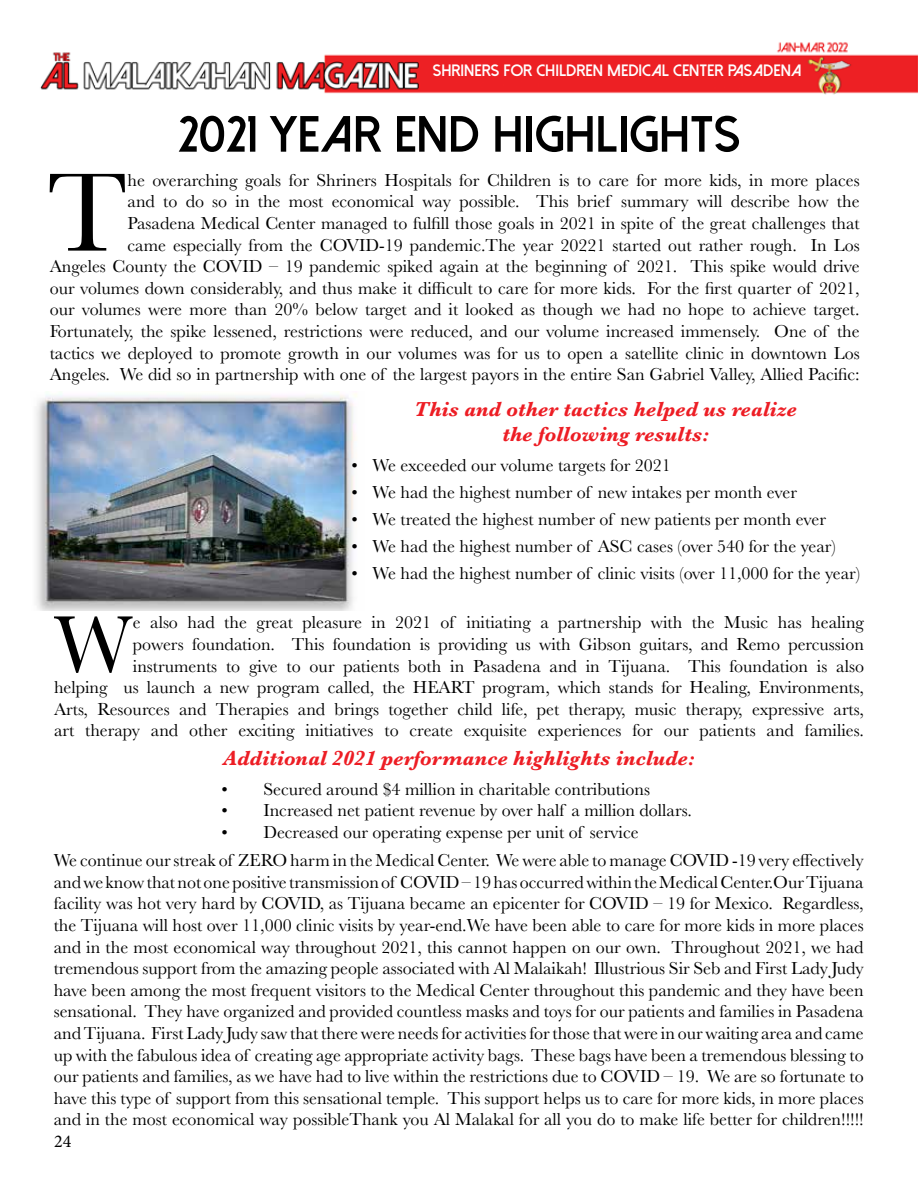
<style>
.page{position:relative;width:918px;height:1188px;background:#fff}
.page>*{position:absolute;margin:0;border:0;box-sizing:border-box;transform-origin:0 0}
.t1{font:115.8px "Baskerville";color:#000}
.t2{font:83.25px "Baskerville";color:#000}
.t3{font:800 51px "Dolce Vita";color:#000}
.t4{font:italic 700 21px/25.2px "Baskerville";color:#ed1d24;text-align:center}
.t5{font:18px/21.6px "Baskerville";color:#000;text-align:right}
.t6{font:18px "Minion Pro";color:#000}
.t7{font:800 16.5px "Dolce Vita";color:#fff}
</style>
<div class="page">
<img style="left:40px;top:42px;width:878px;height:53px">
<img style="left:36px;top:391px;width:321px;height:220px">
<p class="t7" style="left:433px;top:62px;width:370px">SHRINERS FOR CHILDREN MEDICAL CENTER PASADENA</p>
<h3 class="t3" style="left:178px;top:108px;width:564px">2021 YEAR END HIGHLIGHTS</h3>
<p class="t5" style="left:50px;top:169px;width:812px">he overarching goals for Shriners Hospitals for Children is to care for more kids, in more places<br>and to do so in the most economical way possible. This brief summary will describe how the<br>Pasadena Medical Center managed to fulfill those goals in 2021 in spite of the great challenges that<br>came especially from the COVID-19 pandemic.The year 20221 started out rather rough. In Los<br>Angeles County the COVID – 19 pandemic spiked again at the beginning of 2021. This spike would drive our volumes down considerably, and thus make it difficult to care for more kids. For the first quarter of 2021, our volumes were more than 20% below target and it looked as though we had no hope to achieve target.<br>Fortunately, the spike lessened, restrictions were reduced, and our volume increased immensely. One of the tactics we deployed to promote growth in our volumes was for us to open a satellite clinic in downtown Los Angeles. We did so in partnership with one of the largest payors in the entire San Gabriel Valley, Allied Pacific:</p>
<h1 class="t1" style="left:47px;top:139px;width:82px">T</h1>
<p class="t4" style="left:415px;top:396px;width:384px">This and other tactics helped us realize the following results:</p>
<p class="t5" style="left:352px;top:455px;width:321px">• We exceeded our volume targets for 2021</p>
<p class="t5" style="left:352px;top:482px;width:447px">• We had the highest number of new intakes per month ever</p>
<p class="t5" style="left:352px;top:509px;width:476px">• We treated the highest number of new patients per month ever</p>
<p class="t5" style="left:352px;top:536px;width:486px">• We had the highest number of ASC cases (over 540 for the year)</p>
<p class="t5" style="left:352px;top:563px;width:510px">• We had the highest number of clinic visits (over 11,000 for the year)</p>
<h2 class="t2" style="left:54px;top:592px;width:80px">W</h2>
<p class="t5" style="left:54px;top:612px;width:812px">e also had the great pleasure in 2021 of initiating a partnership with the Music has healing<br>powers foundation. This foundation is providing us with Gibson guitars, and Remo percussion instruments to give to our patients both in Pasadena and in Tijuana. This foundation is also<br>helping us launch a new program called, the HEART program, which stands for Healing, Environments, Arts, Resources and Therapies and brings together child life, pet therapy, music therapy, expressive arts, art therapy and other exciting initiatives to create exquisite experiences for our patients and families.</p>
<p class="t4" style="left:223px;top:745px;width:474px">Additional 2021 performance highlights include:</p>
<p class="t5" style="left:221px;top:778px;width:430px">• Secured around $4 million in charitable contributions</p>
<p class="t5" style="left:221px;top:800px;width:472px">• Increased net patient revenue by over half a million dollars.</p>
<p class="t5" style="left:221px;top:821px;width:419px">• Decreased our operating expense per unit of service</p>
<p class="t5" style="left:54px;top:850px;width:812px;text-align:justify">We continue our streak of ZERO harm in the Medical Center. We were able to manage COVID -19 very effectively and we know that not one positive transmission of COVID – 19 has occurred within the Medical Center.Our Tijuana facility was hot very hard by COVID, as Tijuana became an epicenter for COVID – 19 for Mexico. Regardless, the Tijuana will host over 11,000 clinic visits by year-end.We have been able to care for more kids in more places and in the most economical way throughout 2021, this cannot happen on our own. Throughout 2021, we had tremendous support from the amazing people associated with Al Malaikah! Illustrious Sir Seb and First Lady Judy have been among the most frequent visitors to the Medical Center throughout this pandemic and they have been sensational. They have organized and provided countless masks and toys for our patients and families in Pasadena and Tijuana. First Lady Judy saw that there were needs for activities for those that were in our waiting area and came up with the fabulous idea of creating age appropriate activity bags. These bags have been a tremendous blessing to our patients and families, as we have had to live within the restrictions due to COVID – 19. We are so fortunate to have this type of support from this sensational temple. This support helps us to care for more kids, in more places and in the most economical way possibleThank you Al Malakal for all you do to make life better for children!!!!!</p>
<p class="t6" style="left:54px;top:1129px;width:19px">24</p>
</div>
